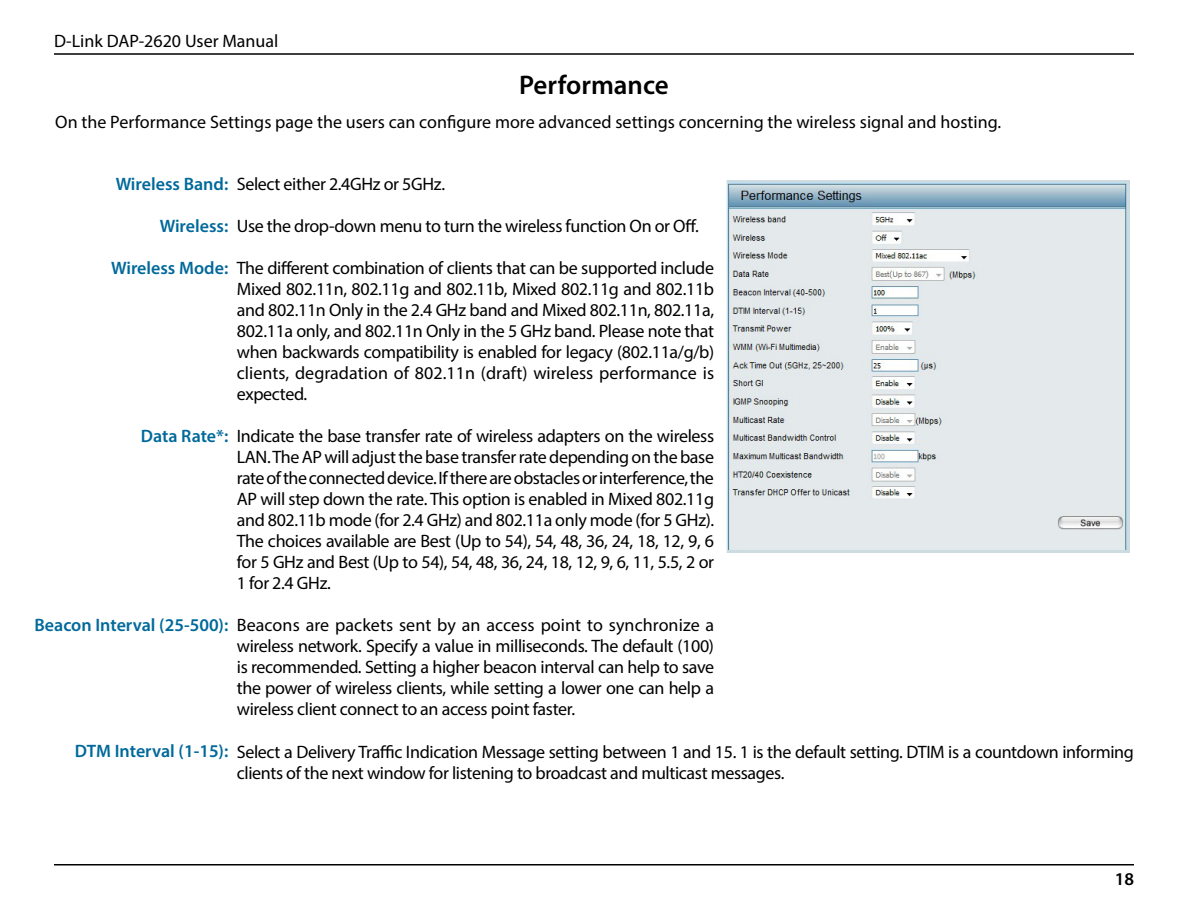
<style>
.page{position:relative;width:1188px;height:918px;background:#fff}
.page>*{position:absolute;margin:0;border:0;box-sizing:border-box;transform-origin:0 0}
.t1{font:600 27px "Myriad Pro";color:#000}
.t2{font:18px/21px "Myriad Pro";letter-spacing:-.02em;color:#000;text-align:justify}
.t3{font:18px "Myriad Pro";color:#000}
.t4{font:600 18px "Myriad Pro";color:#00699b}
.t5{font:600 18px "Myriad Pro";color:#000}
</style>
<div class="page">
<hr style="left:54px;top:53px;width:1080px;height:2px;background:#000">
<hr style="left:54px;top:864px;width:1080px;height:1px;background:#000">
<img style="left:726px;top:181px;width:404px;height:371px">
<p class="t3" style="left:54px;top:29px;width:226px">D-Link DAP-2620 User Manual</p>
<h1 class="t1" style="left:519px;top:68px;width:151px">Performance</h1>
<p class="t3" style="left:55px;top:110px;width:947px">On the Performance Settings page the users can configure more advanced settings concerning the wireless signal and hosting.</p>
<p class="t4" style="left:116px;top:172px;width:114px">Wireless Band:</p>
<p class="t4" style="left:160px;top:214px;width:70px">Wireless:</p>
<p class="t4" style="left:111px;top:256px;width:119px">Wireless Mode:</p>
<p class="t4" style="left:141px;top:424px;width:89px">Data Rate*:</p>
<p class="t4" style="left:34px;top:613px;width:195px">Beacon Interval (25-500):</p>
<p class="t4" style="left:75px;top:739px;width:155px">DTM Interval (1-15):</p>
<p class="t2" style="left:237px;top:173px;width:210px">Select either 2.4GHz or 5GHz.</p>
<p class="t2" style="left:237px;top:215px;width:464px">Use the drop-down menu to turn the wireless function On or Off.</p>
<p class="t2" style="left:237px;top:257px;width:479px">The different combination of clients that can be supported include Mixed 802.11n, 802.11g and 802.11b, Mixed 802.11g and 802.11b and 802.11n Only in the 2.4 GHz band and Mixed 802.11n, 802.11a, 802.11a only, and 802.11n Only in the 5 GHz band. Please note that when backwards compatibility is enabled for legacy (802.11a/g/b) clients, degradation of 802.11n (draft) wireless performance is expected.</p>
<p class="t2" style="left:237px;top:425px;width:479px">Indicate the base transfer rate of wireless adapters on the wireless LAN. The AP will adjust the base transfer rate depending on the base rate of the connected device. If there are obstacles or interference, the AP will step down the rate. This option is enabled in Mixed 802.11g and 802.11b mode (for 2.4 GHz) and 802.11a only mode (for 5 GHz).<br>The choices available are Best (Up to 54), 54, 48, 36, 24, 18, 12, 9, 6 for 5 GHz and Best (Up to 54), 54, 48, 36, 24, 18, 12, 9, 6, 11, 5.5, 2 or 1 for 2.4 GHz.</p>
<p class="t2" style="left:237px;top:614px;width:479px">Beacons are packets sent by an access point to synchronize a wireless network. Specify a value in milliseconds. The default (100) is recommended. Setting a higher beacon interval can help to save the power of wireless clients, while setting a lower one can help a wireless client connect to an access point faster.</p>
<p class="t2" style="left:237px;top:741px;width:899px">Select a Delivery Traffic Indication Message setting between 1 and 15. 1 is the default setting. DTIM is a countdown informing clients of the next window for listening to broadcast and multicast messages.</p>
<p class="t5" style="left:1115px;top:868px;width:21px">18</p>
</div>
